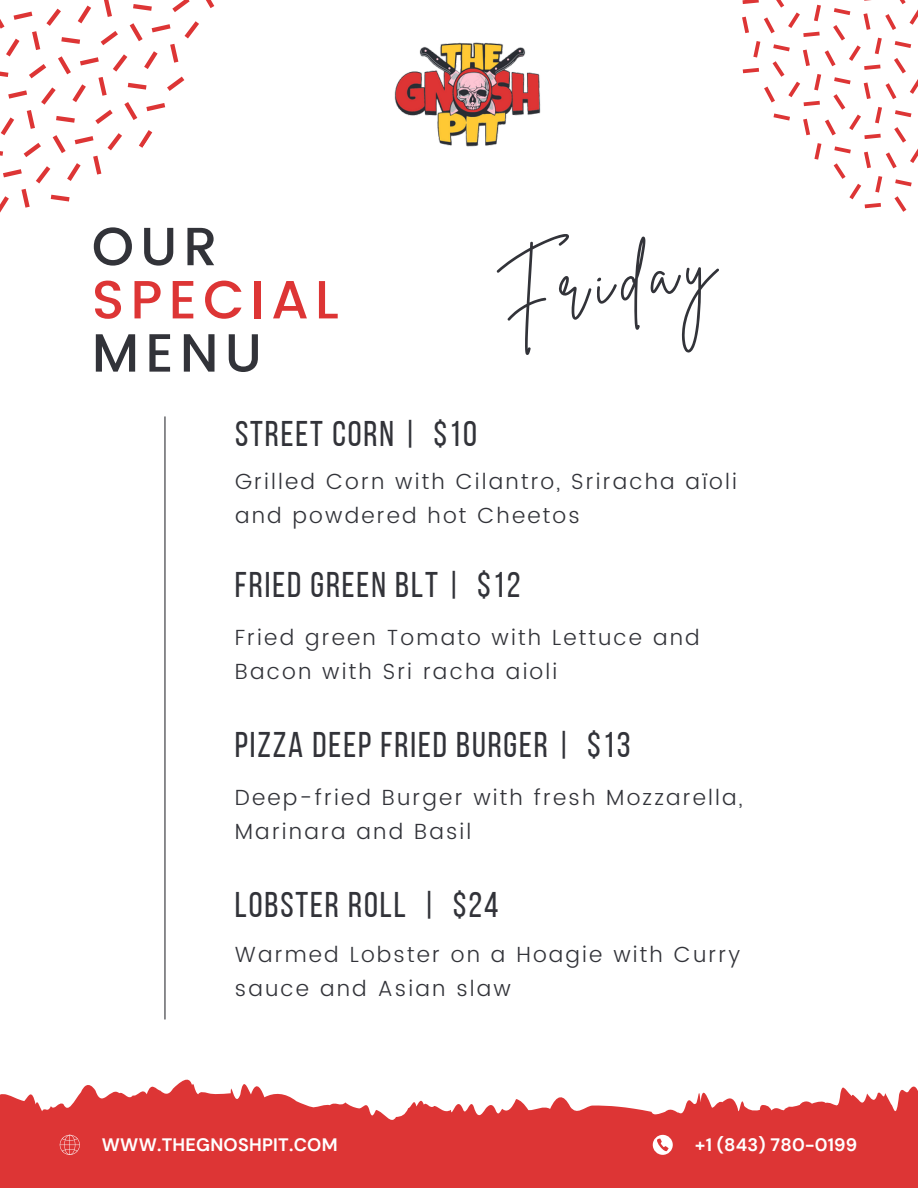
<style>
.page{position:relative;width:918px;height:1188px;background:#fff}
.page>*{position:absolute;margin:0;border:0;box-sizing:border-box;transform-origin:0 0}
.t1{font:70.05px "Brittany Signature";color:#323339}
.t2{font:500 53.7px/53.2px "Poppins";letter-spacing:.115em;color:#323339}
.t3{font:35.7px "Bebas Neue";letter-spacing:.055em;color:#323339}
.t4{font:300 21.9px/34px "Poppins";letter-spacing:.1em;color:#323339}
.t5{font:700 18px "DM Sans";letter-spacing:.015em;color:#fff}
.s1{color:#dd3535}
</style>
<div class="page">
<img style="left:394px;top:42px;width:147px;height:105px">
<svg style="left:0;top:1088px;width:918px;height:100px;background:#e15151"></svg>
<svg style="left:653px;top:1135px;width:20px;height:20px"></svg>
<svg style="left:0;top:0;width:215px;height:213px"></svg>
<svg style="left:742px;top:0;width:176px;height:212px"></svg>
<svg style="left:60px;top:1135px;width:20px;height:20px"></svg>
<hr style="left:164px;top:417px;width:2px;height:602px;background:#323339">
<h3 class="t2" style="left:92px;top:220px;width:248px">OUR<br><span class="s1">SPECIAL<br></span>MENU</h3>
<h4 class="t1" style="left:490px;top:253px;width:221px;rotate:-9deg">Friday</h4>
<h1 class="t3" style="left:235px;top:419px;width:243px">STREET CORN | $10</h1>
<h2 class="t4" style="left:235px;top:464px;width:504px">Grilled Corn with Cilantro, Sriracha aïoli and powdered hot Cheetos</h2>
<h3 class="t3" style="left:235px;top:570px;width:287px">FRIED GREEN BLT | $12</h3>
<h4 class="t4" style="left:235px;top:620px;width:466px">Fried green Tomato with Lettuce and<br>Bacon with Sri racha aioli</h4>
<h3 class="t3" style="left:235px;top:730px;width:397px">PIZZA DEEP FRIED BURGER | $13</h3>
<h4 class="t4" style="left:235px;top:780px;width:509px">Deep-fried Burger with fresh Mozzarella,<br>Marinara and Basil</h4>
<h3 class="t3" style="left:235px;top:891px;width:265px">LOBSTER ROLL | $24</h3>
<h4 class="t4" style="left:235px;top:937px;width:507px">Warmed Lobster on a Hoagie with Curry sauce and Asian slaw</h4>
<p class="t5" style="left:102px;top:1133px;width:237px">WWW.THEGNOSHPIT.COM</p>
<p class="t5" style="left:695px;top:1133px;width:164px">+1 (843) 780-0199</p>
</div>
